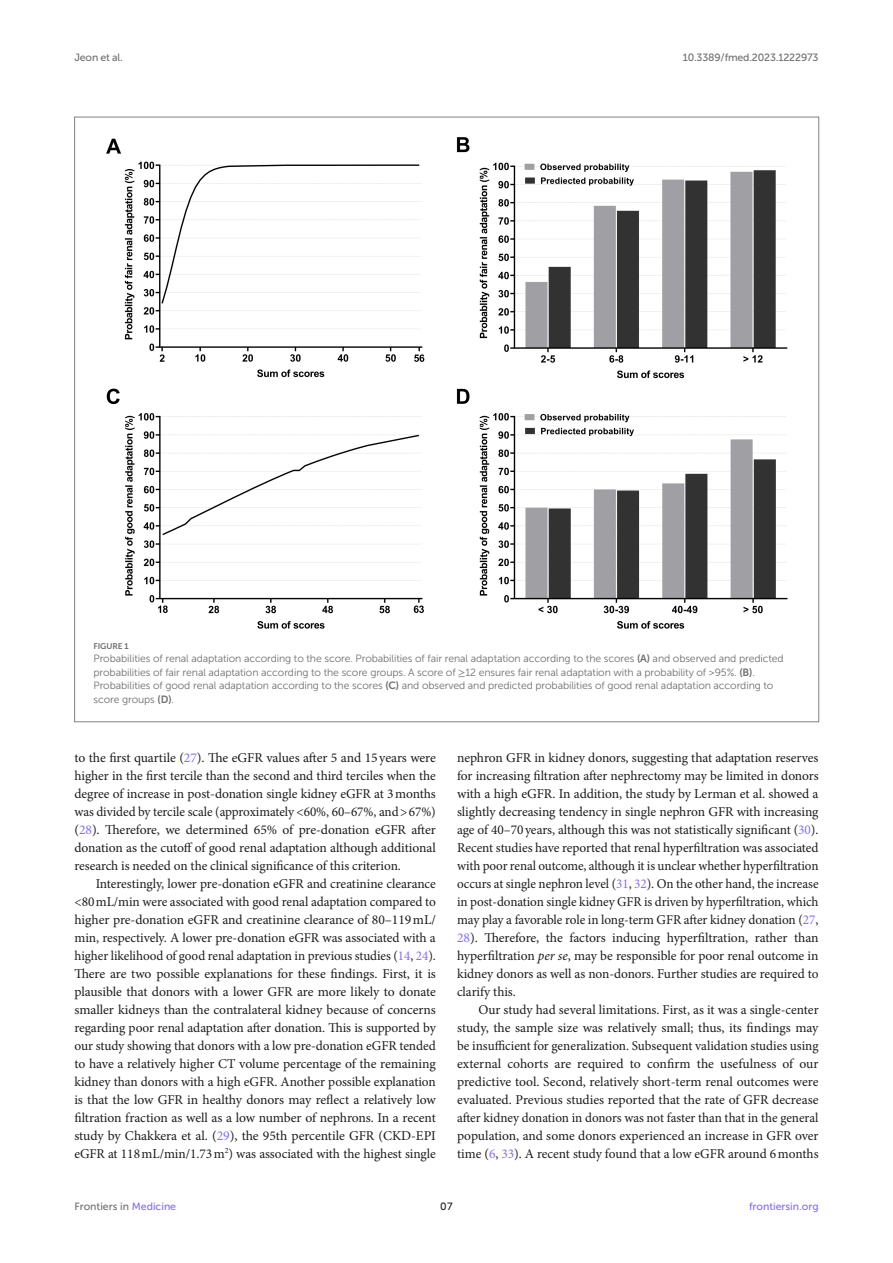
<style>
.page{position:relative;width:893px;height:1263px;background:#fff}
.page>*{position:absolute;margin:0;border:0;box-sizing:border-box;transform-origin:0 0}
.TEXT{font:13.5px/18px "Minion Pro";letter-spacing:-.005em;color:#1b1c1b;text-align:justify}
.FIG_LEG{font:10.5px/13.5px "Museo Sans 300";letter-spacing:-.01em;color:#706f70}
.t1{font:10.5px "Museo Sans 500";letter-spacing:-.015em;color:#706f70}
.t2{font:10.5px "Museo Sans 500";color:#856df0}
.t3{font:10.5px "Museo Sans 500";color:#1b1c1b}
.FIG_HD{font:8.25px "Museo Sans 700";letter-spacing:-.01em;color:#706f70}
.s1{font-family:"Museo Sans 700"}
.s2{font-family:"STIX General"}
.s3{color:#856df0}
.s4{font-style:italic}
</style>
<div class="page">
<img style="left:106px;top:137px;width:682px;height:492px">
<p class="t1" style="left:74px;top:51px;width:50px">Jeon et al.</p>
<p class="t1" style="left:683px;top:51px;width:137px">10.3389/fmed.2023.1222973</p>
<p class="FIG_HD" style="left:94px;top:641px;width:37px">FIGURE 1</p>
<p class="FIG_LEG" style="left:94px;top:652px;width:692px">Probabilities of renal adaptation according to the score. Probabilities of fair renal adaptation according to the scores <span class="s1">(A)</span> and observed and predicted probabilities of fair renal adaptation according to the score groups. A score of <span class="s2">≥</span>12 ensures fair renal adaptation with a probability of &gt;95%. <span class="s1">(B)</span>.<br>Probabilities of good renal adaptation according to the scores <span class="s1">(C)</span> and observed and predicted probabilities of good renal adaptation according to score groups <span class="s1">(D)</span>.</p>
<p class="TEXT" style="left:74px;top:749px;width:363px">to the first quartile (<span class="s3">27</span>). The eGFR values after 5 and 15years were higher in the first tercile than the second and third terciles when the degree of increase in post-donation single kidney eGFR at 3months was divided by tercile scale (approximately &lt;60%, 60–67%, and&gt;67%) (<span class="s3">28</span>). Therefore, we determined 65% of pre-donation eGFR after donation as the cutoff of good renal adaptation although additional research is needed on the clinical significance of this criterion.</p>
<p class="TEXT" style="left:74px;top:875px;width:363px;text-indent:21px">Interestingly, lower pre-donation eGFR and creatinine clearance &lt;80mL/min were associated with good renal adaptation compared to higher pre-donation eGFR and creatinine clearance of 80–119mL/ min, respectively. A lower pre-donation eGFR was associated with a higher likelihood of good renal adaptation in previous studies (<span class="s3">14</span>, <span class="s3">24</span>).<br>There are two possible explanations for these findings. First, it is plausible that donors with a lower GFR are more likely to donate smaller kidneys than the contralateral kidney because of concerns regarding poor renal adaptation after donation. This is supported by our study showing that donors with a low pre-donation eGFR tended to have a relatively higher CT volume percentage of the remaining kidney than donors with a high eGFR. Another possible explanation is that the low GFR in healthy donors may reflect a relatively low filtration fraction as well as a low number of nephrons. In a recent study by Chakkera et al. (<span class="s3">29</span>), the 95th percentile GFR (CKD-EPI eGFR at 118mL/min/1.73m<sup>2</sup>) was associated with the highest single</p>
<p class="TEXT" style="left:457px;top:749px;width:363px">nephron GFR in kidney donors, suggesting that adaptation reserves for increasing filtration after nephrectomy may be limited in donors with a high eGFR. In addition, the study by Lerman et al. showed a slightly decreasing tendency in single nephron GFR with increasing age of 40–70years, although this was not statistically significant (<span class="s3">30</span>).<br>Recent studies have reported that renal hyperfiltration was associated with poor renal outcome, although it is unclear whether hyperfiltration occurs at single nephron level (<span class="s3">31</span>, <span class="s3">32</span>). On the other hand, the increase in post-donation single kidney GFR is driven by hyperfiltration, which may play a favorable role in long-term GFR after kidney donation (<span class="s3">27</span>, <span class="s3">28</span>). Therefore, the factors inducing hyperfiltration, rather than hyperfiltration <span class="s4">per se</span>, may be responsible for poor renal outcome in kidney donors as well as non-donors. Further studies are required to clarify this.</p>
<p class="TEXT" style="left:457px;top:1001px;width:363px;text-indent:21px">Our study had several limitations. First, as it was a single-center study, the sample size was relatively small; thus, its findings may be insufficient for generalization. Subsequent validation studies using external cohorts are required to confirm the usefulness of our predictive tool. Second, relatively short-term renal outcomes were evaluated. Previous studies reported that the rate of GFR decrease after kidney donation in donors was not faster than that in the general population, and some donors experienced an increase in GFR over time (<span class="s3">6</span>, <span class="s3">33</span>). A recent study found that a low eGFR around 6months</p>
<p class="t1" style="left:74px;top:1200px;width:103px">Frontiers in <span class="s3">Medicine</span></p>
<p class="t3" style="left:440px;top:1200px;width:14px">07</p>
<p class="t2" style="left:749px;top:1200px;width:71px">frontiersin.org</p>
</div>
